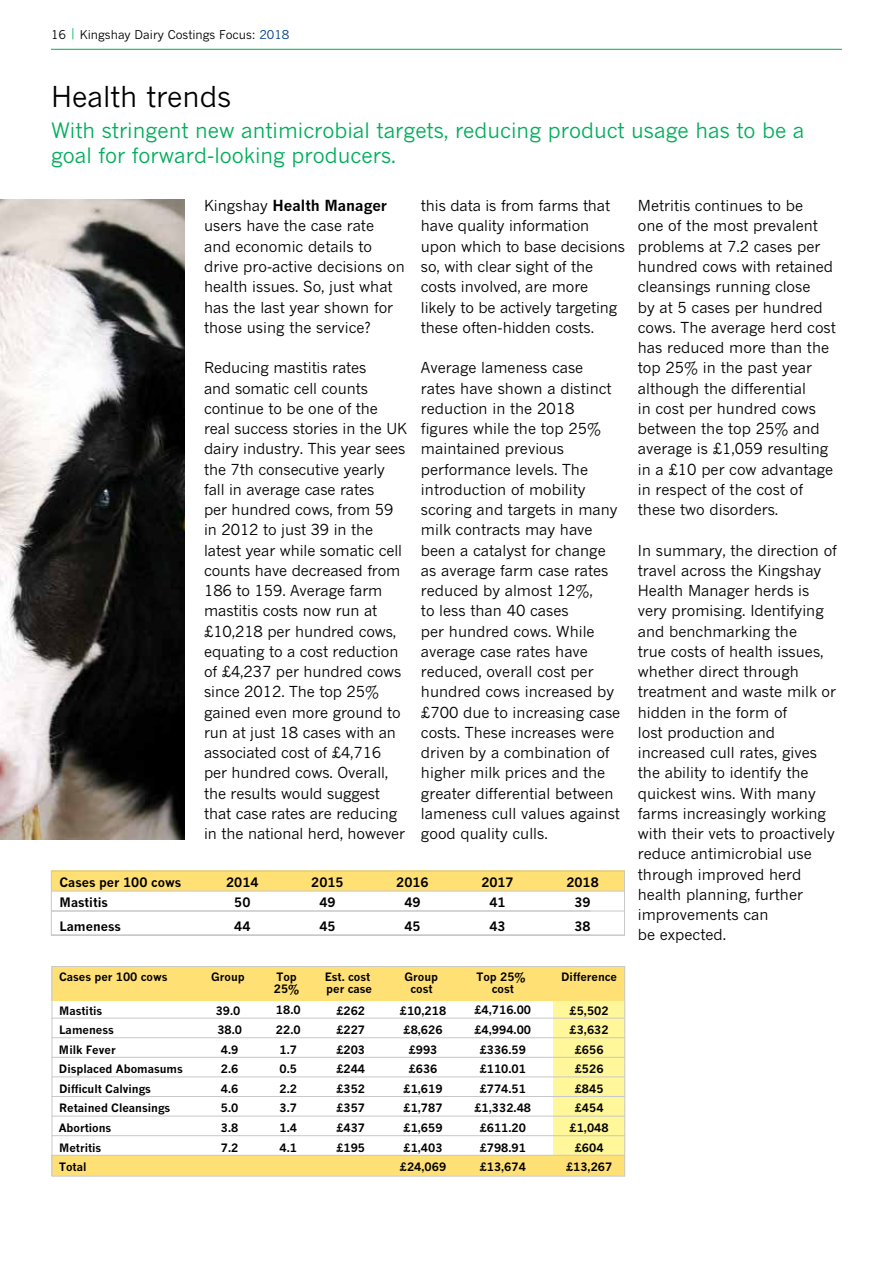
<style>
.page{position:relative;width:893px;height:1263px;background:#fff}
.page>*{position:absolute;margin:0;border:0;box-sizing:border-box;transform-origin:0 0}
.t1{font:28.5px "News Gothic MT Std";color:#000}
.t2{font:21px/25.2px "News Gothic MT Std";color:#00ae5b}
.t3{font:15px/20.2px "News Gothic MT Std";color:#000}
.t4{font:700 12.75px "News Gothic MT Std";color:#000}
.t5{font:12px "News Gothic MT Std";color:#000}
.t6{font:700 11.4px/19.6px "News Gothic MT Std";color:#000;text-align:center}
.s1{color:#00ae5b}
.s2{color:#004185}
.s3{font-weight:700}
</style>
<div class="page">
<hr style="left:51px;top:49px;width:791px;height:1px;background:#00ae5b">
<div style="left:554px;top:968px;width:71px;height:197px;background:#fff799"></div>
<div style="left:52px;top:1155px;width:573px;height:21px;background:#ffe075"></div>
<div style="left:52px;top:966px;width:573px;height:34px;background:#ffe075"></div>
<div style="left:52px;top:966px;width:573px;height:210px;border:1px solid #c7c8ca"></div>
<hr style="left:52px;top:1155px;width:573px;height:1px;background:#c7c8ca">
<hr style="left:52px;top:1135px;width:573px;height:1px;background:#c7c8ca">
<hr style="left:52px;top:1116px;width:573px;height:1px;background:#c7c8ca">
<hr style="left:52px;top:1096px;width:573px;height:1px;background:#c7c8ca">
<hr style="left:52px;top:1076px;width:573px;height:1px;background:#c7c8ca">
<hr style="left:52px;top:1057px;width:573px;height:1px;background:#c7c8ca">
<hr style="left:52px;top:1037px;width:573px;height:1px;background:#c7c8ca">
<hr style="left:52px;top:1018px;width:573px;height:1px;background:#c7c8ca">
<div style="left:51px;top:871px;width:574px;height:68px;background:#ffe075"></div>
<div style="left:51px;top:891px;width:574px;height:48px;background:#fff"></div>
<div style="left:51px;top:871px;width:574px;height:64px;border:1px solid #c7c8ca"></div>
<hr style="left:51px;top:891px;width:574px;height:1px;background:#c7c8ca">
<hr style="left:51px;top:910px;width:540px;height:1px;background:#c7c8ca">
<hr style="left:51px;top:911px;width:574px;height:1px;background:#c7c8ca">
<hr style="left:51px;top:935px;width:574px;height:1px;background:#c7c8ca">
<img style="left:0;top:200px;width:185px;height:640px">
<p class="t5" style="left:51px;top:27px;width:240px">16 <span class="s1">|</span> Kingshay Dairy Costings Focus: <span class="s2">2018</span></p>
<h1 class="t1" style="left:51px;top:79px;width:182px">Health trends</h1>
<h2 class="t2" style="left:51px;top:118px;width:755px">With stringent new antimicrobial targets, reducing product usage has to be a goal for forward-looking producers.</h2>
<p class="t3" style="left:204px;top:195px;width:202px">Kingshay <span class="s3">Health Manager </span>users have the case rate<br>and economic details to drive pro-active decisions on health issues. So, just what has the last year shown for those using the service?</p>
<p class="t3" style="left:204px;top:357px;width:204px">Reducing mastitis rates<br>and somatic cell counts continue to be one of the real success stories in the UK dairy industry. This year sees the 7th consecutive yearly fall in average case rates<br>per hundred cows, from 59 in 2012 to just 39 in the latest year while somatic cell counts have decreased from<br>186 to 159. Average farm mastitis costs now run at £10,218 per hundred cows, equating to a cost reduction of £4,237 per hundred cows since 2012. The top 25% gained even more ground to run at just 18 cases with an associated cost of £4,716 per hundred cows. Overall, the results would suggest that case rates are reducing in the national herd, however</p>
<p class="t3" style="left:421px;top:195px;width:206px">this data is from farms that have quality information upon which to base decisions so, with clear sight of the costs involved, are more likely to be actively targeting these often-hidden costs.</p>
<p class="t3" style="left:421px;top:357px;width:201px">Average lameness case rates have shown a distinct reduction in the 2018 figures while the top 25% maintained previous performance levels. The introduction of mobility scoring and targets in many milk contracts may have been a catalyst for change as average farm case rates reduced by almost 12%,<br>to less than 40 cases<br>per hundred cows. While average case rates have reduced, overall cost per hundred cows increased by £700 due to increasing case costs. These increases were driven by a combination of higher milk prices and the greater differential between lameness cull values against good quality culls.</p>
<p class="t4" style="left:60px;top:874px;width:123px">Cases per 100 cows</p>
<p class="t4" style="left:226px;top:874px;width:34px">2014</p>
<p class="t4" style="left:311px;top:874px;width:34px">2015</p>
<p class="t4" style="left:396px;top:874px;width:34px">2016</p>
<p class="t4" style="left:481px;top:874px;width:34px">2017</p>
<p class="t4" style="left:566px;top:874px;width:34px">2018</p>
<p class="t4" style="left:60px;top:894px;width:50px">Mastitis</p>
<p class="t4" style="left:234px;top:894px;width:18px">50</p>
<p class="t4" style="left:319px;top:894px;width:18px">49</p>
<p class="t4" style="left:404px;top:894px;width:18px">49</p>
<p class="t4" style="left:489px;top:894px;width:18px">41</p>
<p class="t4" style="left:574px;top:894px;width:18px">39</p>
<p class="t4" style="left:60px;top:918px;width:63px">Lameness</p>
<p class="t4" style="left:234px;top:918px;width:18px">44</p>
<p class="t4" style="left:319px;top:918px;width:18px">45</p>
<p class="t4" style="left:404px;top:918px;width:18px">45</p>
<p class="t4" style="left:489px;top:918px;width:18px">43</p>
<p class="t4" style="left:574px;top:918px;width:18px">38</p>
<p class="t6" style="left:59px;top:967px;width:110px">Cases per 100 cows</p>
<p class="t6" style="left:59px;top:1000px;width:126px;text-align:left">Mastitis<br>Lameness<br>Milk Fever<br>Displaced Abomasums<br>Difficult Calvings<br>Retained Cleansings<br>Abortions<br>Metritis</p>
<p class="t6" style="left:59px;top:1157px;width:29px">Total</p>
<p class="t6" style="left:211px;top:967px;width:35px">Group</p>
<p class="t6" style="left:216px;top:1000px;width:28px">39.0<br>38.0<br>4.9<br>2.6<br>4.6<br>5.0<br>3.8<br>7.2</p>
<p class="t6" style="left:274px;top:971px;width:27px;line-height:12px;text-align:left">Top<br>25%</p>
<p class="t6" style="left:276px;top:1000px;width:26px">18.0<br>22.0<br>1.7<br>0.5<br>2.2<br>3.7<br>1.4<br>4.1</p>
<p class="t6" style="left:325px;top:971px;width:49px;line-height:12px;text-align:left">Est. cost per case</p>
<p class="t6" style="left:336px;top:1000px;width:30px;text-align:justify">£262 £227 £203 £244 £352 £357 £437 £195</p>
<p class="t6" style="left:405px;top:971px;width:35px;line-height:12px">Group cost</p>
<p class="t6" style="left:400px;top:1000px;width:48px">£10,218 £8,626 £993 £636 £1,619 £1,787 £1,659 £1,403 £24,069</p>
<p class="t6" style="left:476px;top:971px;width:51px;line-height:12px">Top 25% cost</p>
<p class="t6" style="left:475px;top:1000px;width:58px">£4,716.00 £4,994.00 £336.59 £110.01 £774.51 £1,332.48 £611.20 £798.91 £13,674</p>
<p class="t6" style="left:561px;top:967px;width:57px">Difference</p>
<p class="t6" style="left:566px;top:1000px;width:48px">£5,502 £3,632 £656 £526 £845 £454 £1,048 £604 £13,267</p>
<p class="t3" style="left:638px;top:195px;width:200px">Metritis continues to be<br>one of the most prevalent problems at 7.2 cases per hundred cows with retained cleansings running close<br>by at 5 cases per hundred cows. The average herd cost has reduced more than the top 25% in the past year although the differential<br>in cost per hundred cows between the top 25% and average is £1,059 resulting in a £10 per cow advantage in respect of the cost of these two disorders.</p>
<p class="t3" style="left:638px;top:540px;width:201px">In summary, the direction of travel across the Kingshay<br>Health Manager herds is very promising. Identifying and benchmarking the<br>true costs of health issues, whether direct through treatment and waste milk or hidden in the form of<br>lost production and increased cull rates, gives the ability to identify the quickest wins. With many farms increasingly working with their vets to proactively reduce antimicrobial use through improved herd health planning, further improvements can<br>be expected.</p>
</div>
